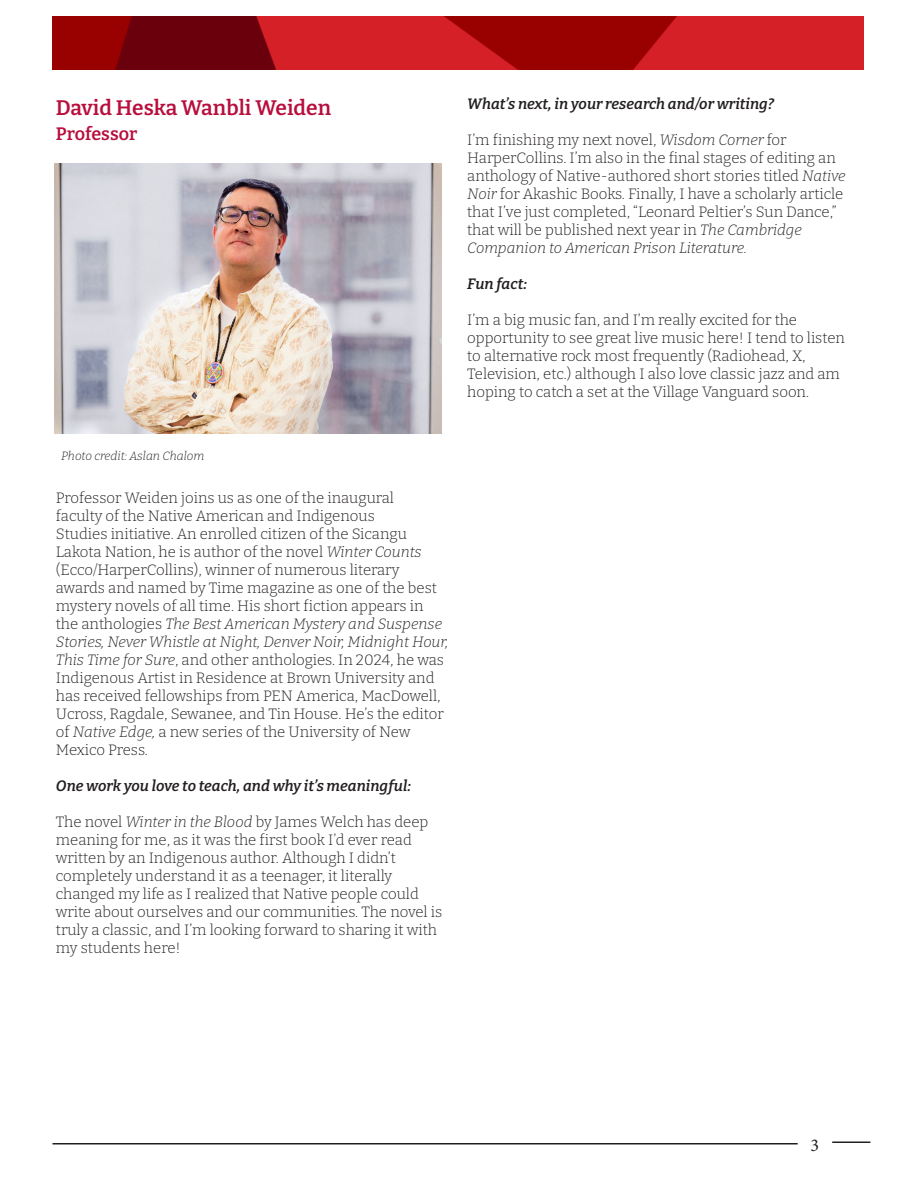
<style>
.page{position:relative;width:918px;height:1188px;background:#fff}
.page>*{position:absolute;margin:0;border:0;box-sizing:border-box;transform-origin:0 0}
.Newsletter{font:600 21px "Bitter";color:#b80e3c}
.Newsletter-2{font:600 18px "Bitter";color:#b80e3c}
.t1{font:18px "Minion Pro";color:#231f20}
.Newsletter-3{font:300 15px/18px "Bitter";color:#231f20}
.Newsletter-4{font:italic 600 15px "Bitter";color:#231f20}
.Newsletter-5{font:italic 300 12px "Bitter";color:#231f20}
.s1{font-style:italic}
</style>
<div class="page">
<hr style="left:52px;top:1143px;width:746px;height:1px;background:#231f20">
<hr style="left:832px;top:1142px;width:38px;height:1px;background:#231f20">
<img style="left:52px;top:16px;width:812px;height:53px">
<img style="left:54px;top:164px;width:388px;height:270px">
<h1 class="Newsletter" style="left:56px;top:91px;width:277px">David Heska Wanbli Weiden</h1>
<h1 class="Newsletter-2" style="left:56px;top:119px;width:83px">Professor</h1>
<h1 class="Newsletter-5" style="left:61px;top:448px;width:145px">Photo credit: Aslan Chalom</h1>
<h1 class="Newsletter-3" style="left:56px;top:489px;width:394px">Professor Weiden joins us as one of the inaugural<br>faculty of the Native American and Indigenous<br>Studies initiative. An enrolled citizen of the Sicangu Lakota Nation, he is author of the novel <span class="s1">Winter Counts </span>(Ecco/HarperCollins), winner of numerous literary awards and named by Time magazine as one of the best mystery novels of all time. His short fiction appears in the anthologies <span class="s1">The Best American Mystery and Suspense Stories, Never Whistle at Night, Denver Noir, Midnight Hour, This Time for Sure</span>, and other anthologies. In 2024, he was Indigenous Artist in Residence at Brown University and has received fellowships from PEN America, MacDowell, Ucross, Ragdale, Sewanee, and Tin House. He’s the editor of <span class="s1">Native Edge,</span> a new series of the University of New Mexico Press.</h1>
<h1 class="Newsletter-4" style="left:56px;top:774px;width:357px">One work you love to teach, and why it’s meaningful:</h1>
<h1 class="Newsletter-3" style="left:56px;top:813px;width:388px">The novel <span class="s1">Winter in the Blood</span> by James Welch has deep meaning for me, as it was the first book I’d ever read written by an Indigenous author. Although I didn’t completely understand it as a teenager, it literally changed my life as I realized that Native people could write about ourselves and our communities. The novel is truly a classic, and I’m looking forward to sharing it with my students here!</h1>
<h1 class="Newsletter-4" style="left:467px;top:92px;width:309px">What’s next, in your research and/or writing?</h1>
<h1 class="Newsletter-3" style="left:467px;top:130px;width:380px">I’m finishing my next novel, <span class="s1">Wisdom Corner</span> for HarperCollins. I’m also in the final stages of editing an anthology of Native-authored short stories titled <span class="s1">Native Noir</span> for Akashic Books. Finally, I have a scholarly article that I’ve just completed, “Leonard Peltier’s Sun Dance,” that will be published next year in <span class="s1">The Cambridge Companion to American Prison Literature.</span></h1>
<h1 class="Newsletter-4" style="left:467px;top:272px;width:61px">Fun fact:</h1>
<h1 class="Newsletter-3" style="left:467px;top:310px;width:379px">I’m a big music fan, and I’m really excited for the opportunity to see great live music here! I tend to listen to alternative rock most frequently (Radiohead, X, Television, etc.) although I also love classic jazz and am hoping to catch a set at the Village Vanguard soon.</h1>
<p class="t1" style="left:811px;top:1133px;width:10px">3</p>
</div>
